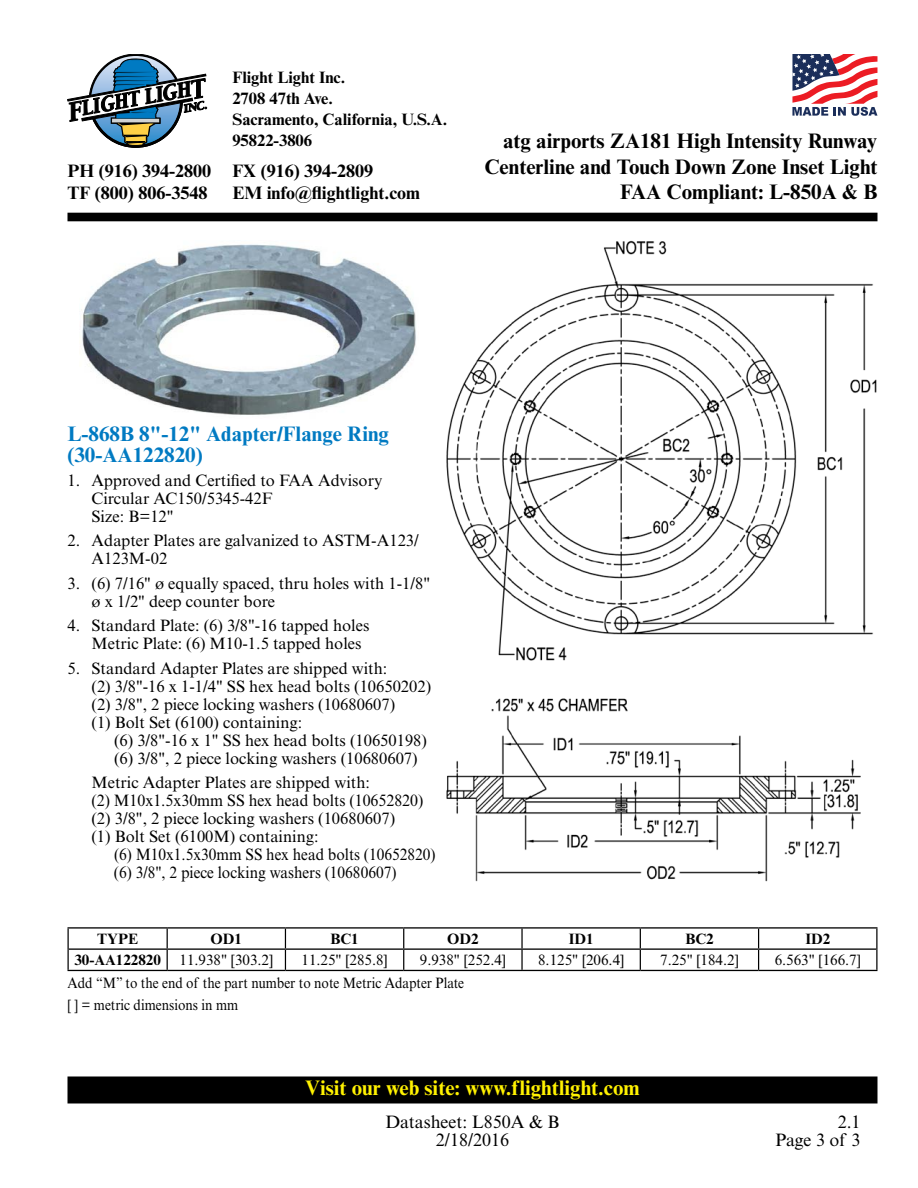
<style>
.page{position:relative;width:918px;height:1188px;background:#fff}
.page>*{position:absolute;margin:0;border:0;box-sizing:border-box;transform-origin:0 0}
.t1{font:700 21px/25.5px "Times New Roman MT Std";color:#000;text-align:right}
.t2{font:700 21px/21px "Times New Roman MT Std";color:#007ac2}
.t3{font:700 21px "Times New Roman MT Std";color:#fff200}
.t4{font:700 18px/22.5px "Times New Roman MT Std";color:#000}
.t5{font:18px/18px "Times New Roman MT Std";color:#000;text-align:center}
.t6{font:16.5px/18px "Times New Roman MT Std";color:#000}
.t7{font:16.5px/18px "Times New Roman MT Std";color:#000;scale:.93 1}
.t8{font:700 16.5px/21px "Times New Roman MT Std";color:#000}
.t9{font:15px "Times New Roman MT Std";color:#000}
.t10{font:15px/22.6px "Times New Roman MT Std";color:#000;scale:.9 1}
.t11{font:700 15px "Times New Roman MT Std";color:#000}
.s1{font-weight:700}
</style>
<div class="page">
<div style="left:68px;top:1077px;width:809px;height:26px;background:#000"></div>
<div style="left:68px;top:1076px;width:810px;height:27px;border:2px solid #000"></div>
<svg style="left:68px;top:54px;width:139px;height:94px"></svg>
<div style="left:68px;top:213px;width:810px;height:8px;background:#000"></div>
<svg style="left:792px;top:54px;width:85px;height:62px"></svg>
<img style="left:81px;top:244px;width:335px;height:171px">
<img style="left:446px;top:240px;width:431px;height:642px">
<hr style="left:68px;top:927px;width:99px;height:2px;background:#000">
<hr style="left:167px;top:927px;width:118px;height:2px;background:#000">
<hr style="left:285px;top:927px;width:119px;height:2px;background:#000">
<hr style="left:404px;top:927px;width:118px;height:2px;background:#000">
<hr style="left:522px;top:927px;width:118px;height:2px;background:#000">
<hr style="left:640px;top:927px;width:119px;height:2px;background:#000">
<hr style="left:759px;top:927px;width:119px;height:2px;background:#000">
<hr style="left:69px;top:948px;width:98px;height:2px;background:#000">
<hr style="left:167px;top:948px;width:118px;height:2px;background:#000">
<hr style="left:285px;top:948px;width:119px;height:2px;background:#000">
<hr style="left:404px;top:948px;width:118px;height:2px;background:#000">
<hr style="left:522px;top:948px;width:118px;height:2px;background:#000">
<hr style="left:640px;top:948px;width:119px;height:2px;background:#000">
<hr style="left:759px;top:948px;width:117px;height:2px;background:#000">
<hr style="left:68px;top:970px;width:99px;height:1px;background:#000">
<hr style="left:167px;top:970px;width:118px;height:1px;background:#000">
<hr style="left:285px;top:970px;width:119px;height:1px;background:#000">
<hr style="left:404px;top:970px;width:118px;height:1px;background:#000">
<hr style="left:522px;top:970px;width:118px;height:1px;background:#000">
<hr style="left:640px;top:970px;width:119px;height:1px;background:#000">
<hr style="left:759px;top:970px;width:119px;height:1px;background:#000">
<hr style="left:67px;top:929px;width:2px;height:20px;background:#000">
<svg style="left:521px;top:929px;width:2px;height:19px"></svg>
<hr style="left:876px;top:929px;width:2px;height:20px;background:#000">
<hr style="left:67px;top:949px;width:2px;height:21px;background:#000">
<svg style="left:167px;top:929px;width:1px;height:41px"></svg>
<svg style="left:285px;top:929px;width:1px;height:41px"></svg>
<svg style="left:403px;top:929px;width:1px;height:41px"></svg>
<hr style="left:521px;top:950px;width:2px;height:20px;background:#000">
<svg style="left:640px;top:929px;width:1px;height:41px"></svg>
<svg style="left:758px;top:929px;width:1px;height:41px"></svg>
<hr style="left:876px;top:949px;width:2px;height:21px;background:#000">
<p class="t4" style="left:67px;top:159px;width:145px">PH (916) 394-2800<br>TF (800) 806-3548</p>
<p class="t8" style="left:232px;top:67px;width:216px">Flight Light Inc.<br>2708 47th Ave.<br>Sacramento, California, U.S.A.<br>95822-3806</p>
<p class="t4" style="left:232px;top:159px;width:189px">FX (916) 394-2809<br>EM info@flightlight.com</p>
<p class="t1" style="left:485px;top:128px;width:394px">atg airports ZA181 High Intensity Runway<br>Centerline and Touch Down Zone Inset Light<br>FAA Compliant: L-850A &amp; B</p>
<p class="t2" style="left:68px;top:423px;width:323px">L-868B 8"-12" Adapter/Flange Ring (30-AA122820)</p>
<p class="t6" style="left:92px;top:471px;width:292px;text-indent:-24px">1. Approved and Certified to FAA Advisory<br>Circular AC150/5345-42F<br>Size: B=12"</p>
<p class="t6" style="left:92px;top:532px;width:329px;text-indent:-24px">2. Adapter Plates are galvanized to ASTM-A123/<br>A123M-02</p>
<p class="t6" style="left:92px;top:574px;width:340px;text-indent:-24px">3. (6) 7/16" ø equally spaced, thru holes with 1-1/8" ø x 1/2" deep counter bore</p>
<p class="t6" style="left:92px;top:617px;width:279px;text-indent:-24px">4. Standard Plate: (6) 3/8"-16 tapped holes<br>Metric Plate: (6) M10-1.5 tapped holes</p>
<p class="t6" style="left:92px;top:659px;width:341px;text-indent:-24px">5. Standard Adapter Plates are shipped with:<br>(2) 3/8"-16 x 1-1/4" SS hex head bolts (10650202) (2) 3/8", 2 piece locking washers (10680607)<br>(1) Bolt Set (6100) containing:</p>
<p class="t6" style="left:114px;top:731px;width:315px">(6) 3/8"-16 x 1" SS hex head bolts (10650198) (6) 3/8", 2 piece locking washers (10680607)</p>
<p class="t6" style="left:91px;top:774px;width:333px">Metric Adapter Plates are shipped with:<br>(2) M10x1.5x30mm SS hex head bolts (10652820) (2) 3/8", 2 piece locking washers (10680607)<br>(1) Bolt Set (6100M) containing:</p>
<p class="t7" style="left:114px;top:846px;width:347px">(6) M10x1.5x30mm SS hex head bolts (10652820) (6) 3/8", 2 piece locking washers (10680607)</p>
<p class="t11" style="left:97px;top:930px;width:42px">TYPE</p>
<p class="t11" style="left:211px;top:930px;width:33px">OD1</p>
<p class="t11" style="left:330px;top:930px;width:30px">BC1</p>
<p class="t11" style="left:447px;top:930px;width:33px">OD2</p>
<p class="t11" style="left:569px;top:930px;width:26px">ID1</p>
<p class="t11" style="left:685px;top:930px;width:30px">BC2</p>
<p class="t11" style="left:805px;top:930px;width:26px">ID2</p>
<p class="t9" style="left:74px;top:951px;width:200px"><span class="s1">30-AA122820</span> 11.938" [303.2]</p>
<p class="t9" style="left:302px;top:951px;width:88px">11.25" [285.8]</p>
<p class="t9" style="left:420px;top:951px;width:88px">9.938" [252.4]</p>
<p class="t9" style="left:538px;top:951px;width:88px">8.125" [206.4]</p>
<p class="t9" style="left:660px;top:951px;width:80px">7.25" [184.2]</p>
<p class="t9" style="left:775px;top:951px;width:88px">6.563" [166.7]</p>
<p class="t10" style="left:68px;top:971px;width:442px">Add “M” to the end of the part number to note Metric Adapter Plate [ ] = metric dimensions in mm</p>
<p class="t3" style="left:305px;top:1075px;width:336px">Visit our web site: www.flightlight.com</p>
<p class="t5" style="left:385px;top:1113px;width:176px">Datasheet: L850A &amp; B<br>2/18/2016</p>
<p class="t5" style="left:775px;top:1113px;width:87px;text-align:right">2.1<br>Page 3 of 3</p>
</div>
